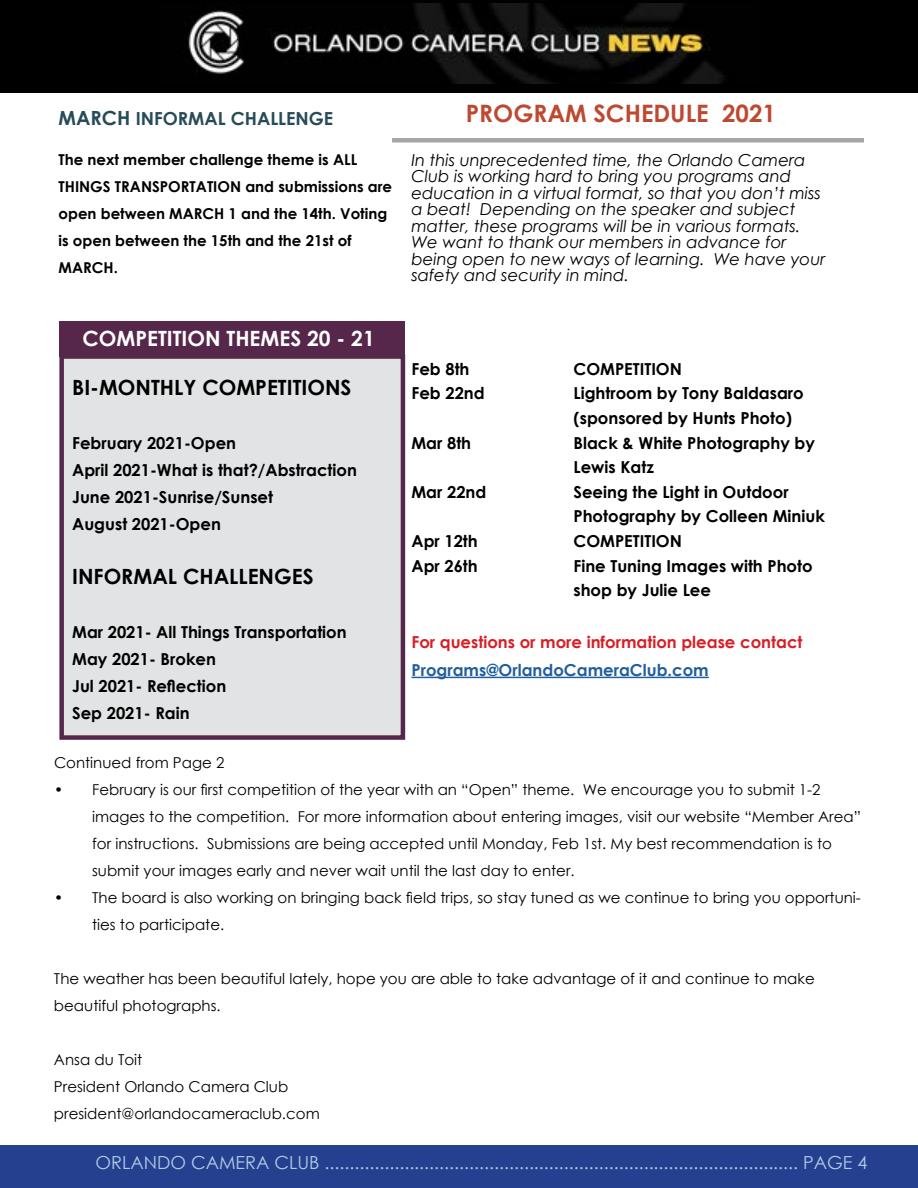
<style>
.page{position:relative;width:918px;height:1188px;background:#fff}
.page>*{position:absolute;margin:0;border:0;box-sizing:border-box;transform-origin:0 0}
.t1{font:700 24px "Century Gothic";color:#bd4931}
.t2{font:700 21px "Century Gothic";color:#000}
.t3{font:700 21px "Century Gothic";color:#fff}
.t4{font:18px "Century Gothic";color:#b3cbe6}
.t5{font:700 18px "Century Gothic";color:#274b57}
.t6{font:700 16.5px/27px "Century Gothic";color:#000}
.t7{font:italic 16.5px/16.5px "Century Gothic";color:#000}
.t8{font:700 16.5px "Century Gothic";color:#d81f26}
.t9{font:700 16.5px "Century Gothic";color:#215e9e}
.t10{font:15px/27px "Century Gothic";color:#000}
.t11{font:700 15px/27px "Century Gothic";color:#000}
.s1{font-size:19.5px}
</style>
<div class="page">
<div style="left:0;top:1146px;width:918px;height:42px;background:#25408f"></div>
<hr style="left:411px;top:677px;width:298px;height:1px;background:#215e9e">
<hr style="left:392px;top:138px;width:472px;height:4px;background:#a6a6a6">
<div style="left:0;top:0;width:918px;height:93px;background:#000"></div>
<img style="left:188px;top:3px;width:536px;height:81px">
<div style="left:59px;top:354px;width:346px;height:386px;background:#e2e3e4;border:4px solid #56274a"></div>
<div style="left:60px;top:321px;width:345px;height:36px;background:#56274a"></div>
<p class="t5" style="left:58px;top:105px;width:276px"><span class="s1">MARCH</span> INFORMAL CHALLENGE</p>
<p class="t11" style="left:58px;top:146px;width:335px">The next member challenge theme is ALL THINGS TRANSPORTATION and submissions are open between MARCH 1 and the 14th. Voting is open between the 15th and the 21st of MARCH.</p>
<h2 class="t3" style="left:82px;top:322px;width:294px">COMPETITION THEMES 20 - 21</h2>
<h1 class="t1" style="left:466px;top:95px;width:312px">PROGRAM SCHEDULE 2021</h1>
<p class="t7" style="left:411px;top:151px;width:415px">In this unprecedented time, the Orlando Camera Club is working hard to bring you programs and education in a virtual format, so that you don’t miss a beat! Depending on the speaker and subject matter, these programs will be in various formats.<br>We want to thank our members in advance for being open to new ways of learning. We have your safety and security in mind.</p>
<p class="t6" style="left:411px;top:354px;width:60px">Feb 8th</p>
<p class="t6" style="left:573px;top:354px;width:110px">COMPETITION</p>
<p class="t6" style="left:411px;top:379px;width:75px">Feb 22nd</p>
<p class="t6" style="left:573px;top:380px;width:232px;line-height:24.6px">Lightroom by Tony Baldasaro (sponsored by Hunts Photo)</p>
<p class="t6" style="left:411px;top:428px;width:61px">Mar 8th</p>
<p class="t6" style="left:573px;top:429px;width:243px;line-height:24.6px">Black &amp; White Photography by<br>Lewis Katz</p>
<p class="t6" style="left:411px;top:477px;width:76px">Mar 22nd</p>
<p class="t6" style="left:573px;top:479px;width:253px;line-height:24.6px">Seeing the Light in Outdoor<br>Photography by Colleen Miniuk</p>
<p class="t6" style="left:411px;top:527px;width:68px">Apr 12th</p>
<p class="t6" style="left:573px;top:527px;width:110px">COMPETITION</p>
<p class="t6" style="left:411px;top:551px;width:68px">Apr 26th</p>
<p class="t6" style="left:573px;top:552px;width:241px;line-height:24.6px">Fine Tuning Images with Photo shop by Julie Lee</p>
<p class="t8" style="left:411px;top:630px;width:393px">For questions or more information please contact</p>
<p class="t9" style="left:411px;top:657px;width:299px">Programs@OrlandoCameraClub.com</p>
<h2 class="t2" style="left:72px;top:371px;width:281px">BI-MONTHLY COMPETITIONS</h2>
<p class="t6" style="left:72px;top:429px;width:286px">February 2021-Open<br>April 2021-What is that?/Abstraction<br>June 2021-Sunrise/Sunset<br>August 2021-Open</p>
<h2 class="t2" style="left:72px;top:560px;width:243px">INFORMAL CHALLENGES</h2>
<p class="t6" style="left:72px;top:618px;width:276px">Mar 2021- All Things Transportation<br>May 2021- Broken<br>Jul 2021- Reflection<br>Sep 2021- Rain</p>
<p class="t10" style="left:54px;top:749px;width:172px">Continued from Page 2</p>
<p class="t10" style="left:92px;top:776px;width:770px;text-indent:-38px">• February is our first competition of the year with an “Open” theme. We encourage you to submit 1-2 images to the competition. For more information about entering images, visit our website “Member Area” for instructions. Submissions are being accepted until Monday, Feb 1st. My best recommendation is to submit your images early and never wait until the last day to enter.</p>
<p class="t10" style="left:92px;top:884px;width:770px;text-indent:-38px">• The board is also working on bringing back field trips, so stay tuned as we continue to bring you opportuni&shy;ties to participate.</p>
<p class="t10" style="left:54px;top:965px;width:762px">The weather has been beautiful lately, hope you are able to take advantage of it and continue to make beautiful photographs.</p>
<p class="t10" style="left:54px;top:1046px;width:267px">Ansa du Toit<br>President Orlando Camera Club president@orlandocameraclub.com</p>
<p class="t4" style="left:96px;top:1150px;width:773px">ORLANDO CAMERA CLUB ............................................................................................... PAGE 4</p>
</div>
